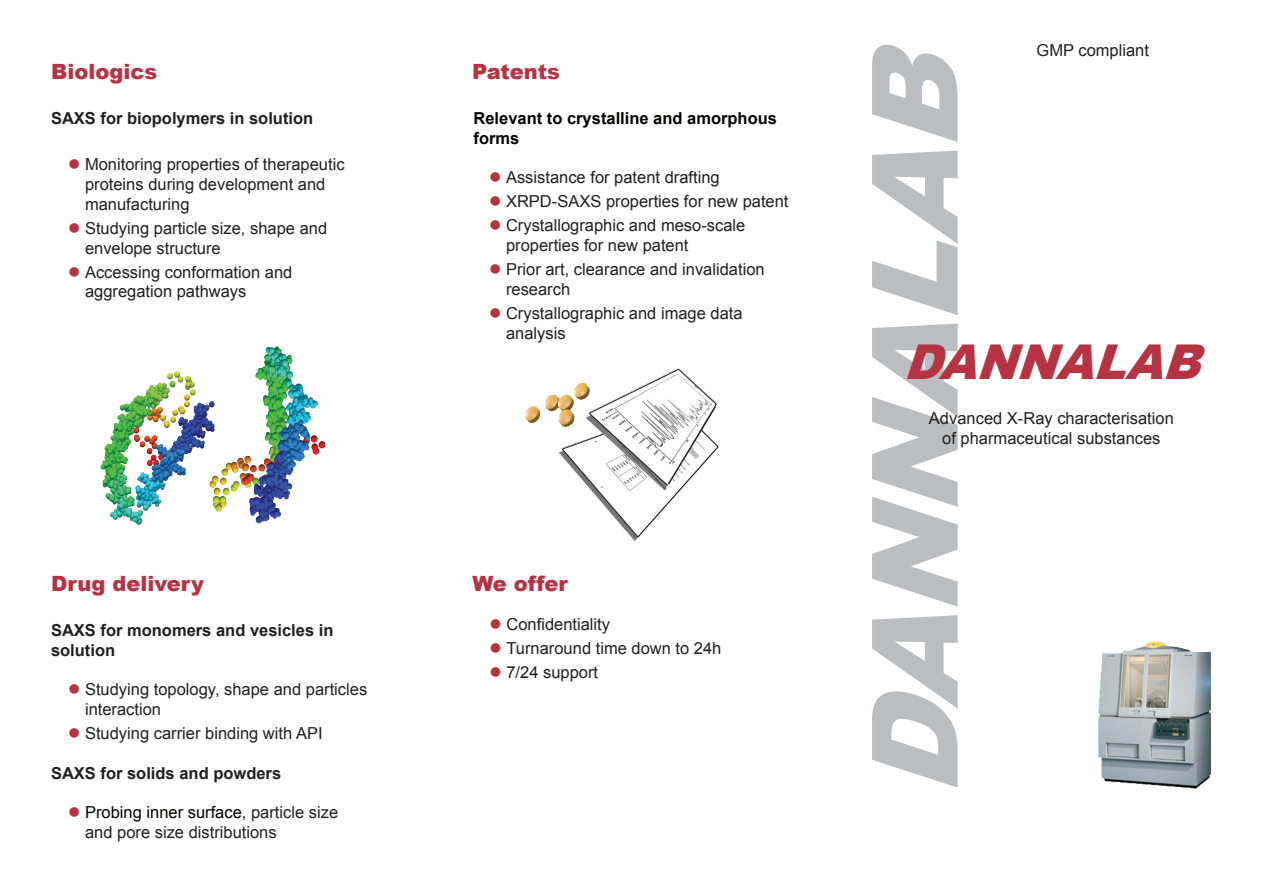
<style>
.page{position:relative;width:1263px;height:893px;background:#fff}
.page>*{position:absolute;margin:0;border:0;box-sizing:border-box;transform-origin:0 0}
.Body{font:italic 900 48px "Arial";color:#b73343}
.Body-2{font:900 21px "Arial";color:#b73343}
.Kop{font:900 21px "Arial";color:#b73343}
.Bullet{font:16.5px/19.8px "Arial";color:#231f20}
.Body-3{font:700 16.5px/19.8px "Arial";color:#231f20}
.Body-4{font:16.5px/19.8px "Arial";color:#231f20;text-align:center}
.Bullet-2{font:700 16.5px "Arial";color:#040503}
.s1{color:#b73343}
.s2{color:#040503}
</style>
<div class="page">
<img style="left:525px;top:368px;width:154px;height:173px">
<svg style="left:872px;top:44px;width:86px;height:744px;fill:#bcbdc0"></svg>
<img style="left:101px;top:347px;width:224px;height:177px">
<img style="left:1098px;top:641px;width:113px;height:148px">
<svg style="left:562px;top:369px;width:157px;height:169px"></svg>
<p class="Kop" style="left:51px;top:56px;width:108px">Biologics</p>
<p class="Body-3" style="left:51px;top:109px;width:264px">SAXS for biopolymers in solution</p>
<p class="Bullet" style="left:85px;top:155px;width:261px;text-indent:-17px"><span class="s1">●</span> Monitoring properties of therapeutic proteins during development and manufacturing</p>
<p class="Bullet" style="left:85px;top:218px;width:244px;text-indent:-17px"><span class="s1">●</span> Studying particle size, shape and envelope structure</p>
<p class="Bullet" style="left:85px;top:262px;width:209px;text-indent:-17px"><span class="s1">●</span> Accessing conformation and aggregation pathways</p>
<p class="Body-2" style="left:51px;top:568px;width:155px">Drug delivery</p>
<p class="Body-3" style="left:51px;top:621px;width:284px">SAXS for monomers and vesicles in solution</p>
<p class="Bullet" style="left:85px;top:680px;width:284px;text-indent:-17px"><span class="s1">●</span> Studying topology, shape and particles interaction</p>
<p class="Bullet" style="left:68px;top:724px;width:256px"><span class="s1">●</span> Studying carrier binding with API</p>
<p class="Body-3" style="left:51px;top:763px;width:232px">SAXS for solids and powders</p>
<p class="Bullet" style="left:85px;top:803px;width:255px;text-indent:-17px"><span class="s1">●</span> <span class="s2">Probing inner surface,</span> particle size and pore size distributions</p>
<p class="Body-2" style="left:472px;top:56px;width:89px">Patents</p>
<p class="Bullet-2" style="left:473px;top:107px;width:305px">Relevant to crystalline and amorphous</p>
<p class="Bullet-2" style="left:473px;top:127px;width:47px">forms</p>
<p class="Bullet" style="left:489px;top:168px;width:232px"><span class="s1">●</span> Assistance for patent drafting</p>
<p class="Bullet" style="left:489px;top:192px;width:301px"><span class="s1">●</span> XRPD-SAXS properties for new patent</p>
<p class="Bullet" style="left:506px;top:216px;width:241px;text-indent:-17px"><span class="s1">●</span> Crystallographic and meso-scale properties for new patent</p>
<p class="Bullet" style="left:506px;top:260px;width:260px;text-indent:-17px"><span class="s1">●</span> Prior art, clearance and invalidation research</p>
<p class="Bullet" style="left:506px;top:304px;width:238px;text-indent:-17px"><span class="s1">●</span> Crystallographic and image data analysis</p>
<p class="Body-2" style="left:472px;top:568px;width:97px">We offer</p>
<p class="Bullet" style="left:489px;top:615px;width:122px"><span class="s1">●</span> Confidentiality</p>
<p class="Bullet" style="left:489px;top:639px;width:233px"><span class="s1">●</span> Turnaround time down to 24h</p>
<p class="Bullet" style="left:489px;top:663px;width:110px"><span class="s1">●</span> 7/24 support</p>
<p class="Body-4" style="left:1036px;top:40px;width:114px">GMP compliant</p>
<p class="Body" style="left:903px;top:327px;width:319px">DANNALAB</p>
<p class="Body-4" style="left:929px;top:409px;width:246px">Advanced X-Ray characterisation of pharmaceutical substances</p>
</div>
